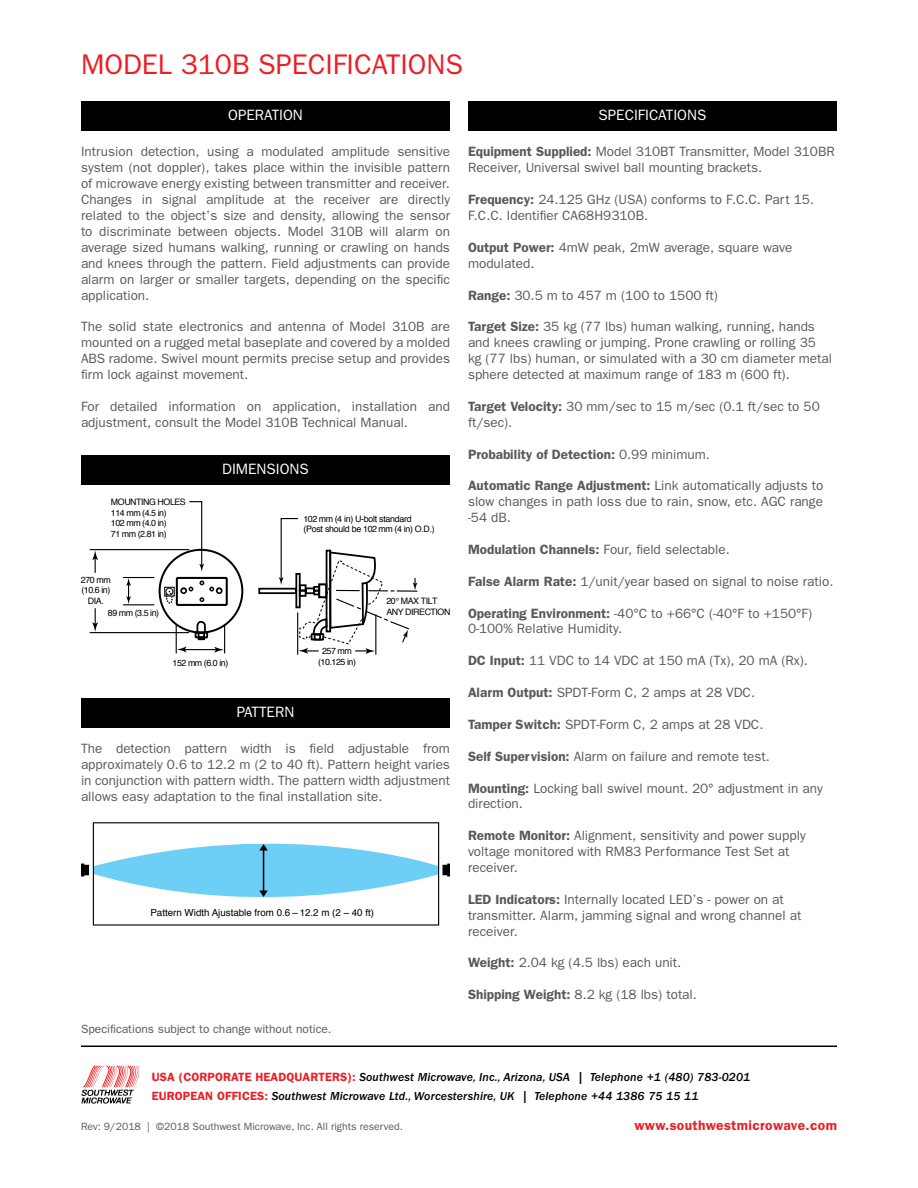
<style>
.page{position:relative;width:918px;height:1188px;background:#fff}
.page>*{position:absolute;margin:0;border:0;box-sizing:border-box;transform-origin:0 0}
.t1{font:28.5px "Franklin Gothic";color:#ed1d24}
.t2{font:15px "Franklin Gothic";color:#fff}
.t3{font:600 13.8px "ITC Franklin Gothic Std";letter-spacing:.025em;color:#ed1d24}
.t4{font:13.5px/15.9px "Franklin Gothic";color:#58595b}
.t5{font:600 13.5px "Franklin Gothic";color:#58595b}
.t6{font:12px/19.5px "ITC Franklin Gothic Std Med It";letter-spacing:.01em;color:#000}
.t7{font:12px "Franklin Gothic";color:#58595b}
.t8{font:10.5px "ITC Franklin Gothic Std";color:#58595b}
.t9{font:9.75px "Helvetica";color:#000}
.t10{font:8.85px/10.6px "Helvetica";letter-spacing:-.05em;color:#000;text-align:center}
.t11{font:8.85px/10.6px "Helvetica";letter-spacing:-.03em;color:#000}
.s1{font-weight:600}
.s2{font-weight:400}
.s3{font-family:"ITC Franklin Gothic Std";font-weight:600;color:#ed1d24}
</style>
<div class="page">
<div style="left:468px;top:102px;width:369px;height:29px;background:#000"></div>
<div style="left:81px;top:699px;width:369px;height:29px;background:#000"></div>
<div style="left:81px;top:455px;width:369px;height:29px;background:#000"></div>
<div style="left:81px;top:102px;width:369px;height:29px;background:#000"></div>
<div style="left:164px;top:587px;width:11px;height:10px;border:1px solid #000"></div>
<div style="left:176px;top:577px;width:52px;height:29px;border:2px solid #000"></div>
<svg style="left:92px;top:609px;width:6px;height:23px"></svg>
<svg style="left:92px;top:551px;width:6px;height:21px"></svg>
<hr style="left:90px;top:549px;width:99px;height:1px;background:#000">
<hr style="left:90px;top:632px;width:99px;height:1px;background:#000">
<hr style="left:123px;top:604px;width:31px;height:1px;background:#000">
<svg style="left:126px;top:578px;width:5px;height:26px"></svg>
<hr style="left:123px;top:577px;width:31px;height:1px;background:#000">
<div style="left:258px;top:588px;width:39px;height:6px;border:2px solid #000"></div>
<svg style="left:166px;top:501px;width:59px;height:152px"></svg>
<svg style="left:279px;top:518px;width:138px;height:137px"></svg>
<div style="left:443px;top:865px;width:5px;height:10px;border:2px solid #000"></div>
<svg style="left:447px;top:864px;width:3px;height:13px"></svg>
<svg style="left:81px;top:822px;width:358px;height:104px"></svg>
<hr style="left:81px;top:1046px;width:756px;height:1px;background:#000">
<svg style="left:81px;top:1066px;width:58px;height:38px"></svg>
<h1 class="t1" style="left:81px;top:48px;width:384px">MODEL 310B SPECIFICATIONS</h1>
<p class="t2" style="left:228px;top:107px;width:76px">OPERATION</p>
<p class="t2" style="left:599px;top:107px;width:109px">SPECIFICATIONS</p>
<p class="t4" style="left:81px;top:144px;width:371px;text-align:justify">Intrusion detection, using a modulated amplitude sensitive system (not doppler), takes place within the invisible pattern of microwave energy existing between transmitter and receiver.<br>Changes in signal amplitude at the receiver are directly related to the object’s size and density, allowing the sensor to discriminate between objects. Model 310B will alarm on average sized humans walking, running or crawling on hands and knees through the pattern. Field adjustments can provide alarm on larger or smaller targets, depending on the specific application.</p>
<p class="t4" style="left:81px;top:319px;width:371px;text-align:justify">The solid state electronics and antenna of Model 310B are mounted on a rugged metal baseplate and covered by a molded ABS radome. Swivel mount permits precise setup and provides firm lock against movement.</p>
<p class="t4" style="left:81px;top:398px;width:371px">For detailed information on application, installation and adjustment, consult the Model 310B Technical Manual.</p>
<p class="t10" style="left:111px;top:497px;width:76px;text-align:left">MOUNTING HOLES<br>114 mm (4.5 in)<br>102 mm (4.0 in)<br>71 mm (2.81 in)</p>
<p class="t10" style="left:81px;top:575px;width:31px">270 mm (10.6 in)<br>DIA.</p>
<p class="t10" style="left:108px;top:607px;width:53px">89 mm (3.5 in)</p>
<p class="t2" style="left:222px;top:460px;width:88px">DIMENSIONS</p>
<p class="t11" style="left:303px;top:514px;width:133px">102 mm (4 in) U-bolt standard<br>(Post should be 102 mm (4 in) O.D.)</p>
<p class="t10" style="left:386px;top:596px;width:66px;text-align:left">20° MAX TILT<br>ANY DIRECTION</p>
<p class="t10" style="left:173px;top:658px;width:57px">152 mm (6.0 in)</p>
<p class="t2" style="left:237px;top:704px;width:59px">PATTERN</p>
<p class="t10" style="left:318px;top:646px;width:39px">257 mm (10.125 in)</p>
<p class="t4" style="left:81px;top:740px;width:371px;text-align:justify">The detection pattern width is field adjustable from approximately 0.6 to 12.2 m (2 to 40 ft). Pattern height varies in conjunction with pattern width. The pattern width adjustment allows easy adaptation to the final installation site.</p>
<p class="t9" style="left:150px;top:906px;width:225px">Pattern Width Ajustable from 0.6 – 12.2 m (2 – 40 ft)</p>
<p class="t7" style="left:81px;top:1022px;width:252px">Specifications subject to change without notice.</p>
<p class="t4" style="left:468px;top:144px;width:368px"><span class="s1">Equipment Supplied:</span> Model 310BT Transmitter, Model 310BR<br>Receiver, Universal swivel ball mounting brackets.</p>
<p class="t4" style="left:468px;top:191px;width:348px"><span class="s1">Frequency:</span> 24.125 GHz (USA) conforms to F.C.C. Part 15.<br>F.C.C. Identifier CA68H9310B.</p>
<p class="t4" style="left:468px;top:239px;width:326px"><span class="s1">Output Power:</span> 4mW peak, 2mW average, square wave modulated.</p>
<p class="t4" style="left:468px;top:287px;width:252px"><span class="s1">Range:</span> 30.5 m to 457 m (100 to 1500 ft)</p>
<p class="t4" style="left:468px;top:319px;width:365px"><span class="s1">Target Size:</span> 35 kg (77 lbs) human walking, running, hands and knees crawling or jumping. Prone crawling or rolling 35 kg (77 lbs) human, or simulated with a 30 cm diameter metal sphere detected at maximum range of 183 m (600 ft).</p>
<p class="t4" style="left:468px;top:398px;width:353px"><span class="s1">Target Velocity:</span> 30 mm/sec to 15 m/sec (0.1 ft/sec to 50 ft/sec).</p>
<p class="t5" style="left:468px;top:446px;width:243px">Probability of Detection: <span class="s2">0.99 minimum.</span></p>
<p class="t4" style="left:468px;top:478px;width:357px;text-align:justify"><span class="s1">Automatic Range Adjustment:</span> Link automatically adjusts to slow changes in path loss due to rain, snow, etc. AGC range -54 dB.</p>
<p class="t4" style="left:468px;top:541px;width:263px"><span class="s1">Modulation Channels:</span> Four, field selectable.</p>
<p class="t4" style="left:468px;top:573px;width:367px"><span class="s1">False Alarm Rate:</span> 1/unit/year based on signal to noise ratio.</p>
<p class="t4" style="left:468px;top:605px;width:346px"><span class="s1">Operating Environment:</span> -40°C to +66°C (-40°F to +150°F)<br>0-100% Relative Humidity.</p>
<p class="t4" style="left:468px;top:652px;width:341px"><span class="s1">DC Input:</span> 11 VDC to 14 VDC at 150 mA (Tx), 20 mA (Rx).</p>
<p class="t4" style="left:468px;top:684px;width:289px"><span class="s1">Alarm Output:</span> SPDT-Form C, 2 amps at 28 VDC.</p>
<p class="t4" style="left:468px;top:716px;width:297px"><span class="s1">Tamper Switch:</span> SPDT-Form C, 2 amps at 28 VDC.</p>
<p class="t4" style="left:468px;top:748px;width:304px"><span class="s1">Self Supervision:</span> Alarm on failure and remote test.</p>
<p class="t4" style="left:468px;top:780px;width:356px"><span class="s1">Mounting:</span> Locking ball swivel mount. 20° adjustment in any direction.</p>
<p class="t4" style="left:468px;top:827px;width:339px"><span class="s1">Remote Monitor:</span> Alignment, sensitivity and power supply voltage monitored with RM83 Performance Test Set at receiver.</p>
<p class="t4" style="left:468px;top:891px;width:335px"><span class="s1">LED Indicators:</span> Internally located LED’s - power on at transmitter. Alarm, jamming signal and wrong channel at receiver.</p>
<p class="t4" style="left:468px;top:955px;width:215px"><span class="s1">Weight:</span> 2.04 kg (4.5 lbs) each unit.</p>
<p class="t4" style="left:468px;top:986px;width:230px"><span class="s1">Shipping Weight:</span> 8.2 kg (18 lbs) total.</p>
<p class="t6" style="left:152px;top:1067px;width:600px"><span class="s3">USA (CORPORATE HEADQUARTERS):</span> Southwest Microwave, Inc., Arizona, USA | Telephone +1 (480) 783-0201<br><span class="s3">EUROPEAN OFFICES:</span> Southwest Microwave Ltd., Worcestershire, UK | Telephone +44 1386 75 15 11</p>
<p class="t8" style="left:81px;top:1121px;width:323px">Rev: 9/2018 | ©2018 Southwest Microwave, Inc. All rights reserved.</p>
<p class="t3" style="left:634px;top:1117px;width:204px">www.southwestmicrowave.com</p>
</div>
